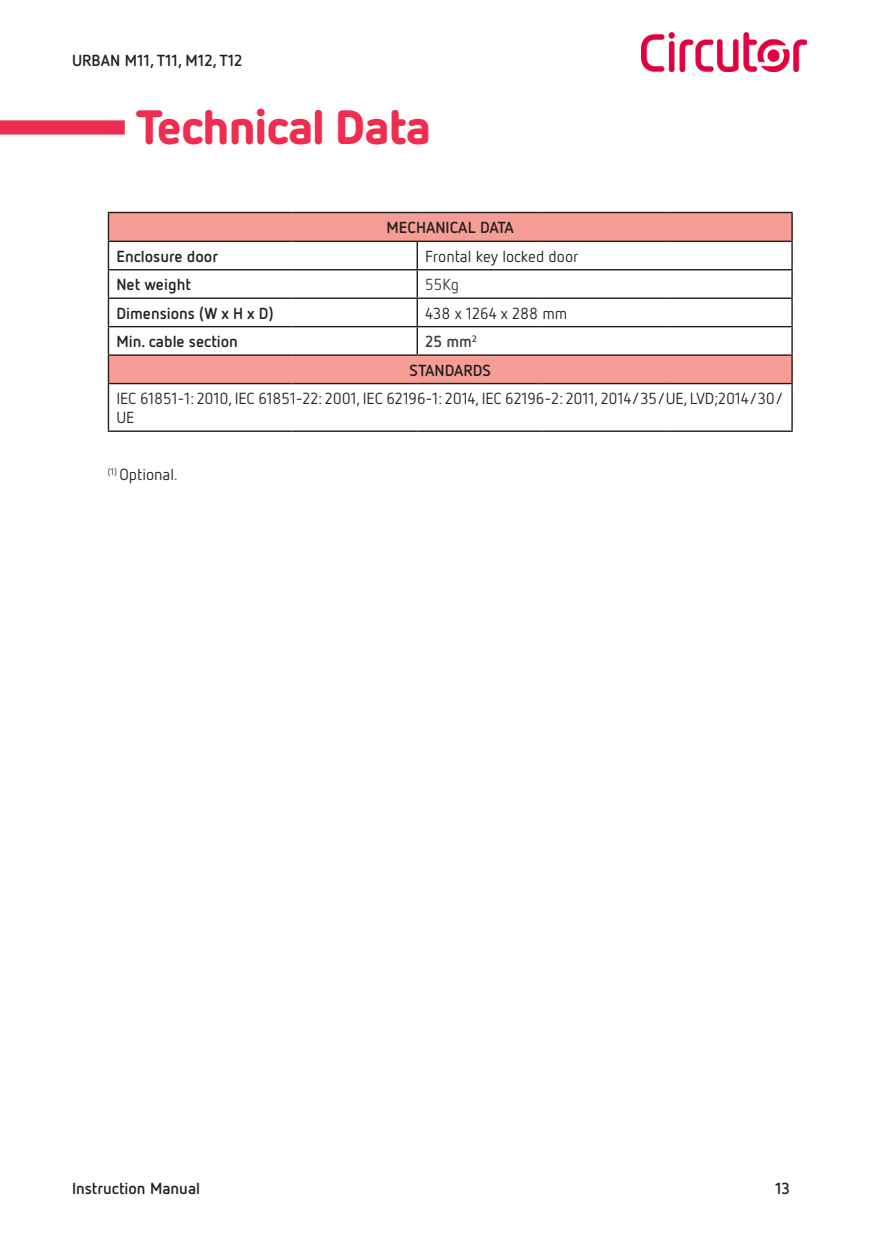
<style>
.page{position:relative;width:879px;height:1248px;background:#fff}
.page>*{position:absolute;margin:0;border:0;box-sizing:border-box;transform-origin:0 0}
.Header_1{font:900 48px "Netto Pro";letter-spacing:-.02em;color:#ee2d50}
.t1{font:16px/19.2px "Netto Pro";letter-spacing:-.01em;color:#231f20}
.t2{font:700 16px "Netto Pro";color:#231f20}
.t3{font:700 16px "Netto Pro";color:#3e3e3f}
.t4{font:16px "Netto Pro";color:#3e3e3f}
.s1{color:#3e3e3f}
</style>
<div class="page">
<div style="left:0;top:120px;width:125px;height:14px;background:#ee2d50"></div>
<svg style="left:109px;top:213px;width:682px;height:170px"></svg>
<hr style="left:108px;top:384px;width:1px;height:46px;background:#231f20">
<hr style="left:791px;top:384px;width:2px;height:46px;background:#231f20">
<hr style="left:108px;top:430px;width:184px;height:2px;background:#231f20">
<hr style="left:292px;top:430px;width:125px;height:2px;background:#231f20">
<hr style="left:417px;top:430px;width:125px;height:2px;background:#231f20">
<hr style="left:542px;top:430px;width:125px;height:2px;background:#231f20">
<hr style="left:667px;top:430px;width:126px;height:2px;background:#231f20">
<hr style="left:416px;top:242px;width:2px;height:27px;background:#231f20">
<hr style="left:791px;top:242px;width:2px;height:27px;background:#231f20">
<hr style="left:108px;top:269px;width:184px;height:1px;background:#231f20">
<hr style="left:292px;top:269px;width:125px;height:1px;background:#231f20">
<hr style="left:417px;top:269px;width:125px;height:1px;background:#231f20">
<hr style="left:416px;top:270px;width:2px;height:27px;background:#231f20">
<hr style="left:542px;top:269px;width:125px;height:1px;background:#231f20">
<hr style="left:667px;top:269px;width:126px;height:1px;background:#231f20">
<hr style="left:791px;top:270px;width:2px;height:27px;background:#231f20">
<hr style="left:108px;top:297px;width:184px;height:2px;background:#231f20">
<hr style="left:292px;top:297px;width:125px;height:2px;background:#231f20">
<hr style="left:417px;top:297px;width:125px;height:2px;background:#231f20">
<hr style="left:416px;top:299px;width:2px;height:27px;background:#231f20">
<hr style="left:542px;top:297px;width:125px;height:2px;background:#231f20">
<hr style="left:667px;top:297px;width:126px;height:2px;background:#231f20">
<hr style="left:791px;top:299px;width:2px;height:27px;background:#231f20">
<hr style="left:108px;top:212px;width:184px;height:1px;background:#231f20">
<hr style="left:292px;top:212px;width:125px;height:1px;background:#231f20">
<hr style="left:417px;top:212px;width:125px;height:1px;background:#231f20">
<hr style="left:542px;top:212px;width:125px;height:1px;background:#231f20">
<hr style="left:667px;top:212px;width:126px;height:1px;background:#231f20">
<hr style="left:791px;top:213px;width:2px;height:27px;background:#231f20">
<hr style="left:108px;top:240px;width:184px;height:2px;background:#231f20">
<hr style="left:292px;top:240px;width:125px;height:2px;background:#231f20">
<hr style="left:417px;top:240px;width:125px;height:2px;background:#231f20">
<hr style="left:542px;top:240px;width:125px;height:2px;background:#231f20">
<hr style="left:667px;top:240px;width:126px;height:2px;background:#231f20">
<hr style="left:108px;top:326px;width:184px;height:1px;background:#231f20">
<hr style="left:292px;top:326px;width:125px;height:1px;background:#231f20">
<svg style="left:108px;top:213px;width:1px;height:170px"></svg>
<hr style="left:791px;top:356px;width:2px;height:27px;background:#231f20">
<hr style="left:108px;top:383px;width:184px;height:1px;background:#231f20">
<hr style="left:292px;top:383px;width:125px;height:1px;background:#231f20">
<hr style="left:417px;top:383px;width:125px;height:1px;background:#231f20">
<hr style="left:542px;top:383px;width:125px;height:1px;background:#231f20">
<hr style="left:667px;top:383px;width:126px;height:1px;background:#231f20">
<hr style="left:417px;top:326px;width:125px;height:1px;background:#231f20">
<hr style="left:416px;top:327px;width:2px;height:27px;background:#231f20">
<hr style="left:542px;top:326px;width:125px;height:1px;background:#231f20">
<hr style="left:667px;top:326px;width:126px;height:1px;background:#231f20">
<hr style="left:791px;top:327px;width:2px;height:27px;background:#231f20">
<hr style="left:108px;top:354px;width:184px;height:2px;background:#231f20">
<hr style="left:292px;top:354px;width:125px;height:2px;background:#231f20">
<hr style="left:417px;top:354px;width:125px;height:2px;background:#231f20">
<hr style="left:542px;top:354px;width:125px;height:2px;background:#231f20">
<hr style="left:667px;top:354px;width:126px;height:2px;background:#231f20">
<img style="left:642px;top:32px;width:165px;height:39px">
<p class="t2" style="left:72px;top:49px;width:172px">URBAN M11, T11, M12, T12</p>
<p class="Header_1" style="left:136px;top:94px;width:297px">Technical Data</p>
<p class="t2" style="left:386px;top:216px;width:129px">MECHANICAL DATA</p>
<p class="t2" style="left:116px;top:245px;width:103px">Enclosure door</p>
<p class="t1" style="left:425px;top:246px;width:155px">Frontal key locked door</p>
<p class="t2" style="left:116px;top:274px;width:76px">Net weight</p>
<p class="t4" style="left:425px;top:274px;width:35px">55Kg</p>
<p class="t2" style="left:116px;top:302px;width:159px">Dimensions (W x H x D)</p>
<p class="t1" style="left:425px;top:303px;width:143px">438 x 1264 x 288 mm</p>
<p class="t2" style="left:116px;top:331px;width:123px">Min. cable section</p>
<p class="t3" style="left:425px;top:331px;width:53px">25 mm<sup>2</sup></p>
<p class="t2" style="left:409px;top:359px;width:83px">STANDARDS</p>
<p class="t1" style="left:116px;top:388px;width:669px">IEC 61851-1: 2010, IEC 61851-22: 2001, IEC 62196-1: 2014, IEC 62196-2: 2011, 2014/35/UE, LVD;2014/30/<br>UE</p>
<p class="t1" style="left:108px;top:464px;width:71px"><sup>(1)</sup> Optional<span class="s1">.</span></p>
<p class="t2" style="left:72px;top:1177px;width:130px">Instruction Manual</p>
<p class="t2" style="left:775px;top:1177px;width:16px">13</p>
</div>
